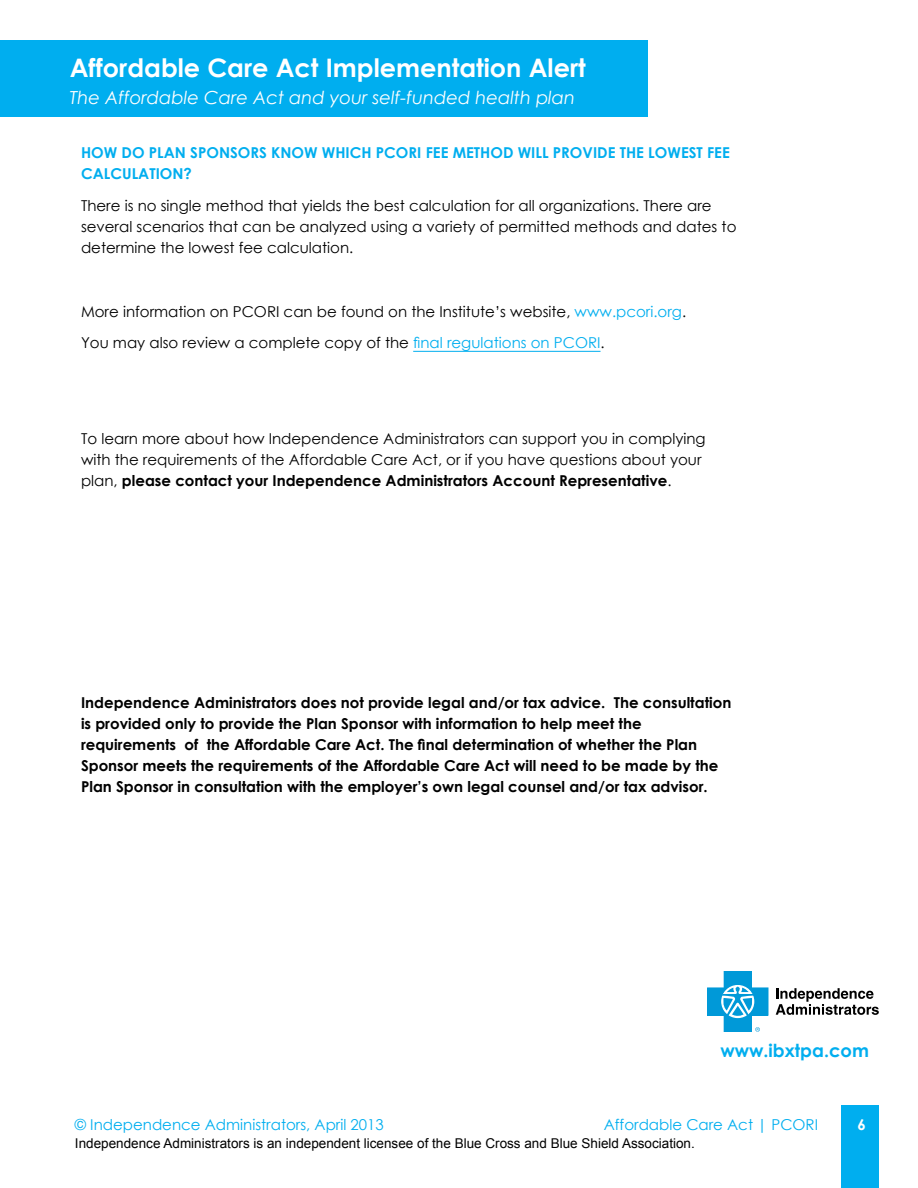
<style>
.page{position:relative;width:918px;height:1188px;background:#fff}
.page>*{position:absolute;margin:0;border:0;box-sizing:border-box;transform-origin:0 0}
.t1{font:700 25.5px "Century Gothic";color:#fff}
.t2{font:italic 18px "Century Gothic";color:#fff}
.t3{font:700 18px "Century Gothic";color:#00aeef}
.t4{font:15px/21px "Century Gothic";color:#000}
.t5{font:700 15px/21px "Century Gothic";color:#000}
.t6{font:700 15px "Century Gothic";color:#00aeef}
.t7{font:15px "Century Gothic";color:#00aeef}
.t8{font:700 15px "Century Gothic";color:#fff}
.t9{font:13.5px "Arial";color:#000}
.s1{color:#00aeef}
.s2{font-weight:700}
</style>
<div class="page">
<div style="left:0;top:40px;width:648px;height:76px;background:#00aeef"></div>
<div style="left:724px;top:971px;width:27px;height:61px;background:#0099d8"></div>
<div style="left:724px;top:971px;width:28px;height:61px;border:1px solid #0099d8"></div>
<div style="left:708px;top:988px;width:60px;height:27px;background:#0099d8"></div>
<div style="left:707px;top:988px;width:61px;height:27px;border:1px solid #0099d8"></div>
<div style="left:721px;top:985px;width:33px;height:33px;border:1px solid #fff;border-radius:50%"></div>
<svg style="left:722px;top:987px;width:32px;height:29px"></svg>
<svg style="left:755px;top:1027px;width:5px;height:5px"></svg>
<svg style="left:776px;top:988px;width:103px;height:27px"></svg>
<hr style="left:413px;top:351px;width:188px;height:1px;background:#00aeef">
<div style="left:842px;top:1106px;width:37px;height:82px;background:#00aeef"></div>
<h1 class="t1" style="left:70px;top:49px;width:518px">Affordable Care Act Implementation Alert</h1>
<p class="t2" style="left:70px;top:85px;width:507px">The Affordable Care Act and your self-funded health plan</p>
<p class="t6" style="left:81px;top:141px;width:13px">How</p>
<p class="t6" style="left:122px;top:141px;width:442px">do plan sponsors know which PCORI fee method wi ll pro</p>
<p class="t6" style="left:583px;top:141px;width:149px">vide the lowest fee</p>
<p class="t6" style="left:81px;top:162px;width:112px">calculatio n?</p>
<p class="t4" style="left:81px;top:195px;width:657px">There is no single method that yields the best calculation for all organizations. There are several scenarios that can be analyzed using a variety of permitted methods and dates to determine the lowest fee calculation.</p>
<p class="t4" style="left:81px;top:295px;width:607px;line-height:31.8px">More information on PCORI can be found on the Institute’s website, <span class="s1">www.pcori.org</span>.<br>You may also review a complete copy of the <span class="s1">final regulations on PCORI</span>.</p>
<p class="t4" style="left:81px;top:428px;width:626px">To learn more about how Independence Administrators can support you in complying with the requirements of the Affordable Care Act, or if you have questions about your plan, <span class="s2">please contact your Independence Administrators Account Representative</span>.</p>
<p class="t5" style="left:81px;top:692px;width:652px">Independence Administrators does not provide legal and/or tax advice. The consultation is provided only to provide the Plan Sponsor with information to help meet the requirements of the Affordable Care Act. The final determination of whether the Plan Sponsor meets the requirements of the Affordable Care Act will need to be made by the Plan Sponsor in consultation with the employer’s own legal counsel and/or tax advisor.</p>
<p class="t3" style="left:720px;top:1037px;width:150px">www.ibxtpa.com</p>
<p class="t7" style="left:75px;top:1114px;width:310px">© Independence Administrators, April 2013</p>
<p class="t7" style="left:604px;top:1114px;width:216px">Affordable Care Act | PCORI</p>
<p class="t9" style="left:75px;top:1135px;width:621px">Independence Administrators is an independent licensee of the Blue Cross and Blue Shield Association.</p>
<p class="t8" style="left:858px;top:1113px;width:10px">6</p>
</div>
